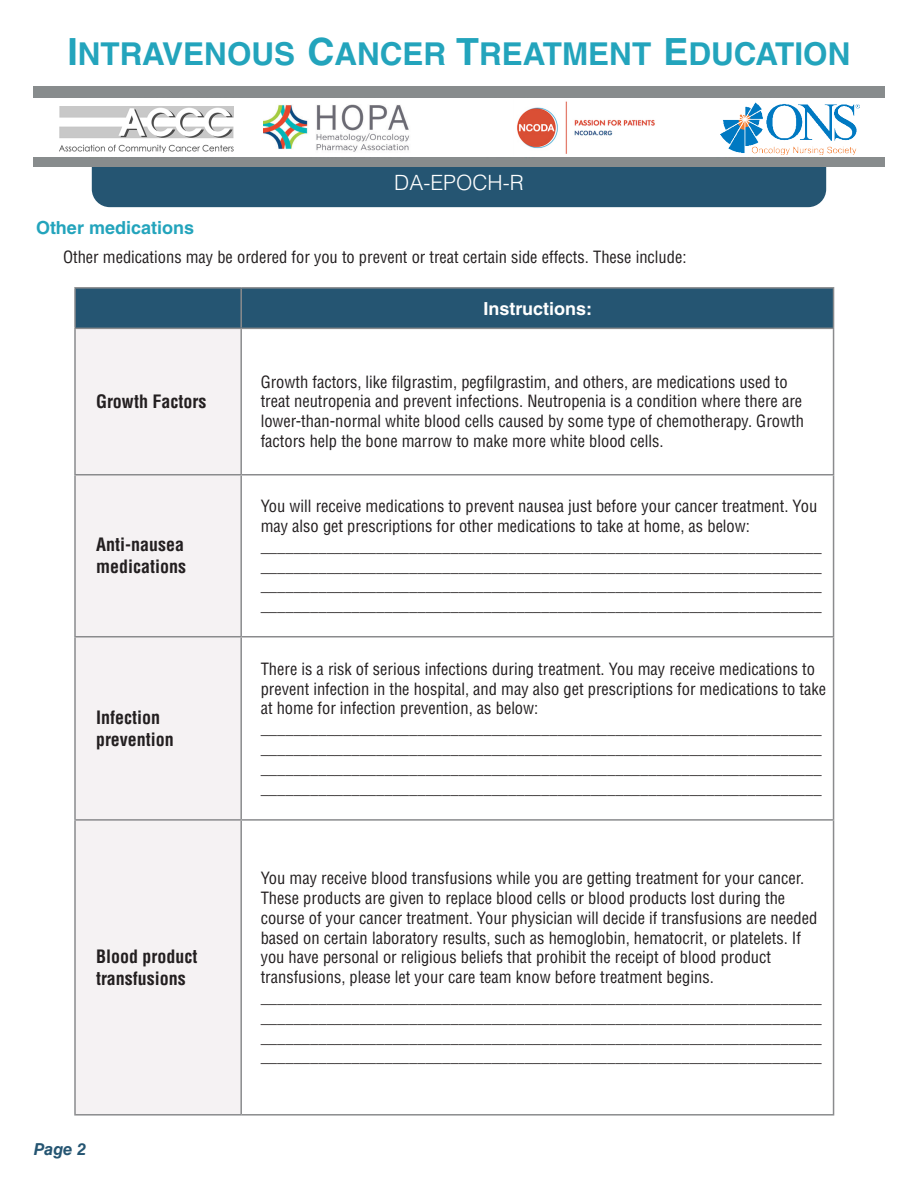
<style>
.page{position:relative;width:918px;height:1188px;background:#fff}
.page>*{position:absolute;margin:0;border:0;box-sizing:border-box;transform-origin:0 0}
.t1{font:700 31.5px "Helvetica LT Std";color:#23a4bc}
.t2{font:300 21px "Helvetica LT Std";color:#fff}
.table_bold_text{font:700 condensed 18px/21.6px "Helvetica LT Std";color:#231f20}
.subhead{font:700 18px "Helvetica LT Std";color:#23a4bc}
.table_column_head{font:700 18px "Helvetica LT Std";color:#fff}
.table_bullet_point{font:condensed 16.5px "Helvetica LT Std";color:#231f20}
.table_Roman_text{font:condensed 16.5px/19.8px "Helvetica LT Std";color:#231f20}
.text{font:condensed 16.5px "Helvetica LT Std";color:#231f20}
.t3{font:italic 700 16.5px "Helvetica LT Std";color:#255572}
.s1{font-size:37.5px}
</style>
<div class="page">
<div style="left:92px;top:137px;width:734px;height:70px;background:#255572;border-radius:18px"></div>
<div style="left:34px;top:87px;width:850px;height:80px;background:#888c8d"></div>
<div style="left:34px;top:98px;width:866px;height:59px;background:#fff"></div>
<img style="left:264px;top:104px;width:146px;height:48px">
<img style="left:720px;top:102px;width:140px;height:53px">
<img style="left:59px;top:107px;width:175px;height:45px">
<img style="left:517px;top:101px;width:138px;height:53px">
<div style="left:76px;top:289px;width:757px;height:39px;background:#255572"></div>
<div style="left:76px;top:329px;width:164px;height:785px;background:#f5f2f3"></div>
<hr style="left:240px;top:289px;width:2px;height:39px;background:#8a8b8d">
<hr style="left:240px;top:329px;width:2px;height:145px;background:#8a8b8d">
<hr style="left:240px;top:476px;width:2px;height:160px;background:#8a8b8d">
<hr style="left:240px;top:638px;width:2px;height:181px;background:#8a8b8d">
<hr style="left:240px;top:821px;width:2px;height:293px;background:#8a8b8d">
<hr style="left:74px;top:287px;width:167px;height:2px;background:#8a8b8d">
<hr style="left:74px;top:289px;width:2px;height:39px;background:#8a8b8d">
<hr style="left:241px;top:287px;width:593px;height:2px;background:#8a8b8d">
<hr style="left:833px;top:289px;width:1px;height:39px;background:#8a8b8d">
<hr style="left:74px;top:328px;width:167px;height:1px;background:#8a8b8d">
<hr style="left:241px;top:328px;width:593px;height:1px;background:#8a8b8d">
<hr style="left:74px;top:329px;width:2px;height:145px;background:#8a8b8d">
<hr style="left:74px;top:476px;width:2px;height:160px;background:#8a8b8d">
<hr style="left:74px;top:638px;width:2px;height:181px;background:#8a8b8d">
<hr style="left:74px;top:821px;width:2px;height:293px;background:#8a8b8d">
<hr style="left:833px;top:329px;width:1px;height:145px;background:#8a8b8d">
<hr style="left:833px;top:476px;width:1px;height:160px;background:#8a8b8d">
<hr style="left:833px;top:638px;width:1px;height:181px;background:#8a8b8d">
<hr style="left:833px;top:821px;width:1px;height:293px;background:#8a8b8d">
<hr style="left:74px;top:474px;width:167px;height:2px;background:#8a8b8d">
<hr style="left:241px;top:474px;width:593px;height:2px;background:#8a8b8d">
<hr style="left:74px;top:636px;width:167px;height:2px;background:#8a8b8d">
<hr style="left:241px;top:636px;width:593px;height:2px;background:#8a8b8d">
<hr style="left:74px;top:819px;width:167px;height:2px;background:#8a8b8d">
<hr style="left:241px;top:819px;width:593px;height:2px;background:#8a8b8d">
<hr style="left:74px;top:1114px;width:167px;height:2px;background:#8a8b8d">
<hr style="left:241px;top:1114px;width:593px;height:2px;background:#8a8b8d">
<h1 class="t1" style="left:67px;top:35px;width:785px"><span class="s1">I</span>NTRAVENOUS <span class="s1">C</span>ANCER <span class="s1">T</span>REATMENT <span class="s1">E</span>DUCATION</h1>
<p class="t2" style="left:394px;top:169px;width:131px">DA-EPOCH-R</p>
<p class="subhead" style="left:36px;top:217px;width:160px">Other medications</p>
<p class="text" style="left:63px;top:247px;width:625px">Other medications may be ordered for you to prevent or treat certain side effects. These include:</p>
<p class="table_column_head" style="left:483px;top:297px;width:110px">Instructions:</p>
<p class="table_bold_text" style="left:96px;top:391px;width:112px">Growth Factors</p>
<p class="table_bold_text" style="left:96px;top:534px;width:91px">Anti-nausea medications</p>
<p class="table_bold_text" style="left:96px;top:707px;width:79px">Infection prevention</p>
<p class="table_bold_text" style="left:96px;top:946px;width:103px">Blood product transfusions</p>
<p class="t3" style="left:34px;top:1139px;width:54px">Page 2</p>
<p class="table_bullet_point" style="left:261px;top:371px;width:528px">Growth factors, like filgrastim, pegfilgrastim, and others, are medications used to</p>
<p class="table_bullet_point" style="left:261px;top:391px;width:543px">treat neutropenia and prevent infections. Neutropenia is a condition where there are</p>
<p class="table_bullet_point" style="left:261px;top:411px;width:545px">lower-than-normal white blood cells caused by some type of chemotherapy. Growth</p>
<p class="table_bullet_point" style="left:261px;top:431px;width:404px">factors help the bone marrow to make more white blood cells.</p>
<p class="table_bullet_point" style="left:261px;top:496px;width:558px">You will receive medications to prevent nausea just before your cancer treatment. You</p>
<p class="table_bullet_point" style="left:261px;top:516px;width:491px">may also get prescriptions for other medications to take at home, as below:</p>
<p class="table_bullet_point" style="left:261px;top:535px;width:562px">____________________________________________________________________</p>
<p class="table_bullet_point" style="left:261px;top:555px;width:562px">____________________________________________________________________</p>
<p class="table_bullet_point" style="left:261px;top:575px;width:562px">____________________________________________________________________</p>
<p class="table_bullet_point" style="left:261px;top:595px;width:562px">____________________________________________________________________</p>
<p class="table_Roman_text" style="left:261px;top:659px;width:567px">There is a risk of serious infections during treatment. You may receive medications to prevent infection in the hospital, and may also get prescriptions for medications to take at home for infection prevention, as below:</p>
<p class="table_bullet_point" style="left:261px;top:718px;width:562px">____________________________________________________________________</p>
<p class="table_bullet_point" style="left:261px;top:738px;width:562px">____________________________________________________________________</p>
<p class="table_bullet_point" style="left:261px;top:758px;width:562px">____________________________________________________________________</p>
<p class="table_bullet_point" style="left:261px;top:777px;width:562px">____________________________________________________________________</p>
<p class="table_bullet_point" style="left:261px;top:868px;width:545px">You may receive blood transfusions while you are getting treatment for your cancer.</p>
<p class="table_bullet_point" style="left:261px;top:888px;width:526px">These products are given to replace blood cells or blood products lost during the</p>
<p class="table_bullet_point" style="left:261px;top:907px;width:558px">course of your cancer treatment. Your physician will decide if transfusions are needed</p>
<p class="table_bullet_point" style="left:261px;top:927px;width:542px">based on certain laboratory results, such as hemoglobin, hematocrit, or platelets. If</p>
<p class="table_bullet_point" style="left:261px;top:947px;width:512px">you have personal or religious beliefs that prohibit the receipt of blood product</p>
<p class="table_bullet_point" style="left:261px;top:967px;width:455px">transfusions, please let your care team know before treatment begins.</p>
<p class="table_bullet_point" style="left:261px;top:987px;width:562px">____________________________________________________________________</p>
<p class="table_bullet_point" style="left:261px;top:1006px;width:562px">____________________________________________________________________</p>
<p class="table_bullet_point" style="left:261px;top:1026px;width:562px">____________________________________________________________________</p>
<p class="table_bullet_point" style="left:261px;top:1046px;width:562px">____________________________________________________________________</p>
</div>
